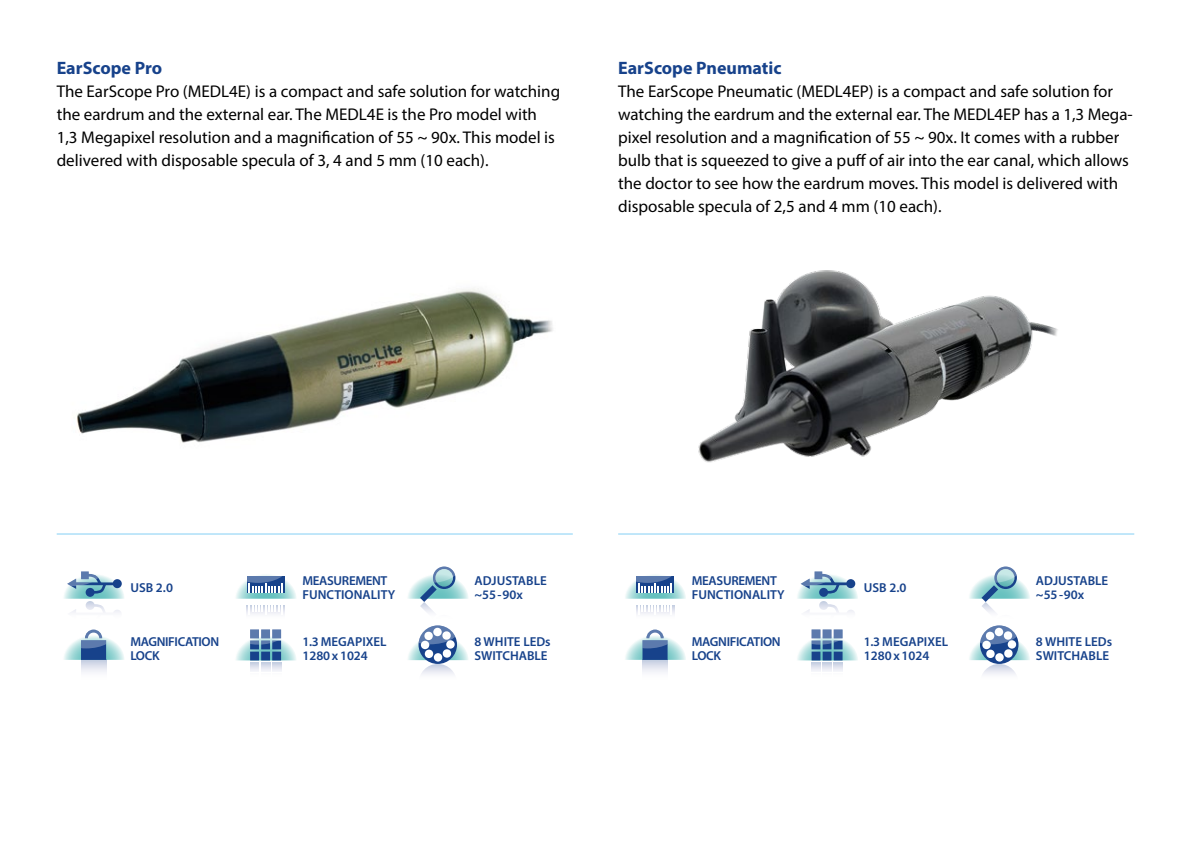
<style>
.page{position:relative;width:1191px;height:842px;background:#fff}
.page>*{position:absolute;margin:0;border:0;box-sizing:border-box;transform-origin:0 0}
.t1{font:700 18px "Myriad Pro";color:#17428b}
.t2{font:17px/23px "Myriad Pro";color:#000}
.t3{font:600 13px/14px "Myriad Pro";color:#17428b}
.t4{font:600 13px/14px "Myriad Pro";letter-spacing:-.025em;color:#17428b}
</style>
<div class="page">
<img style="left:698px;top:270px;width:360px;height:193px">
<svg style="left:236px;top:629px;width:60px;height:42px"></svg>
<svg style="left:797px;top:629px;width:61px;height:42px"></svg>
<svg style="left:642px;top:660px;width:25px;height:12px"></svg>
<svg style="left:625px;top:630px;width:61px;height:30px"></svg>
<svg style="left:81px;top:660px;width:25px;height:12px"></svg>
<svg style="left:64px;top:630px;width:60px;height:30px"></svg>
<svg style="left:408px;top:625px;width:60px;height:49px"></svg>
<svg style="left:969px;top:625px;width:61px;height:49px"></svg>
<div style="left:247px;top:605px;width:37px;height:13px;background:#f8f9fb"></div>
<svg style="left:250px;top:605px;width:31px;height:7px"></svg>
<svg style="left:236px;top:574px;width:60px;height:25px"></svg>
<svg style="left:636px;top:605px;width:38px;height:9px"></svg>
<svg style="left:638px;top:605px;width:34px;height:9px"></svg>
<svg style="left:625px;top:574px;width:61px;height:25px"></svg>
<svg style="left:969px;top:566px;width:61px;height:47px"></svg>
<svg style="left:408px;top:566px;width:60px;height:47px"></svg>
<svg style="left:64px;top:571px;width:60px;height:42px"></svg>
<svg style="left:797px;top:571px;width:61px;height:42px"></svg>
<hr style="left:57px;top:533px;width:516px;height:1px;background:#83d0f5">
<hr style="left:618px;top:533px;width:516px;height:1px;background:#83d0f5">
<img style="left:77px;top:288px;width:476px;height:155px">
<p class="t1" style="left:57px;top:56px;width:107px">EarScope Pro</p>
<p class="t2" style="left:57px;top:79px;width:505px">The EarScope Pro (MEDL4E) is a compact and safe solution for watching the eardrum and the external ear. The MEDL4E is the Pro model with 1,3 Megapixel resolution and a magnification of 55 ~ 90x. This model is delivered with disposable specula of 3, 4 and 5 mm (10 each).</p>
<p class="t1" style="left:618px;top:56px;width:165px">EarScope Pneumatic</p>
<p class="t2" style="left:618px;top:79px;width:516px">The EarScope Pneumatic (MEDL4EP) is a compact and safe solution for watching the eardrum and the external ear. The MEDL4EP has a 1,3 Mega&shy;pixel resolution and a magnification of 55 ~ 90x. It comes with a rubber bulb that is squeezed to give a puff of air into the ear canal, which allows the doctor to see how the eardrum moves. This model is delivered with disposable specula of 2,5 and 4 mm (10 each).</p>
<p class="t3" style="left:302px;top:573px;width:94px">MEASUREMENT<br>FUNCTIONALITY</p>
<p class="t3" style="left:692px;top:573px;width:94px">MEASUREMENT<br>FUNCTIONALITY</p>
<p class="t3" style="left:1036px;top:573px;width:74px">ADJUSTABLE ~55-90x</p>
<p class="t3" style="left:474px;top:573px;width:74px">ADJUSTABLE ~55-90x</p>
<p class="t3" style="left:130px;top:580px;width:44px">USB 2.0</p>
<p class="t3" style="left:864px;top:580px;width:44px">USB 2.0</p>
<p class="t4" style="left:130px;top:634px;width:90px">MAGNIFICATION<br>LOCK</p>
<p class="t3" style="left:474px;top:634px;width:78px">8 WHITE LEDs<br>SWITCHABLE</p>
<p class="t3" style="left:1036px;top:634px;width:78px">8 WHITE LEDs<br>SWITCHABLE</p>
<p class="t4" style="left:692px;top:634px;width:90px">MAGNIFICATION<br>LOCK</p>
<p class="t3" style="left:302px;top:634px;width:86px">1.3 MEGAPIXEL<br>1280x1024</p>
<p class="t3" style="left:864px;top:634px;width:86px">1.3 MEGAPIXEL<br>1280x1024</p>
</div>
